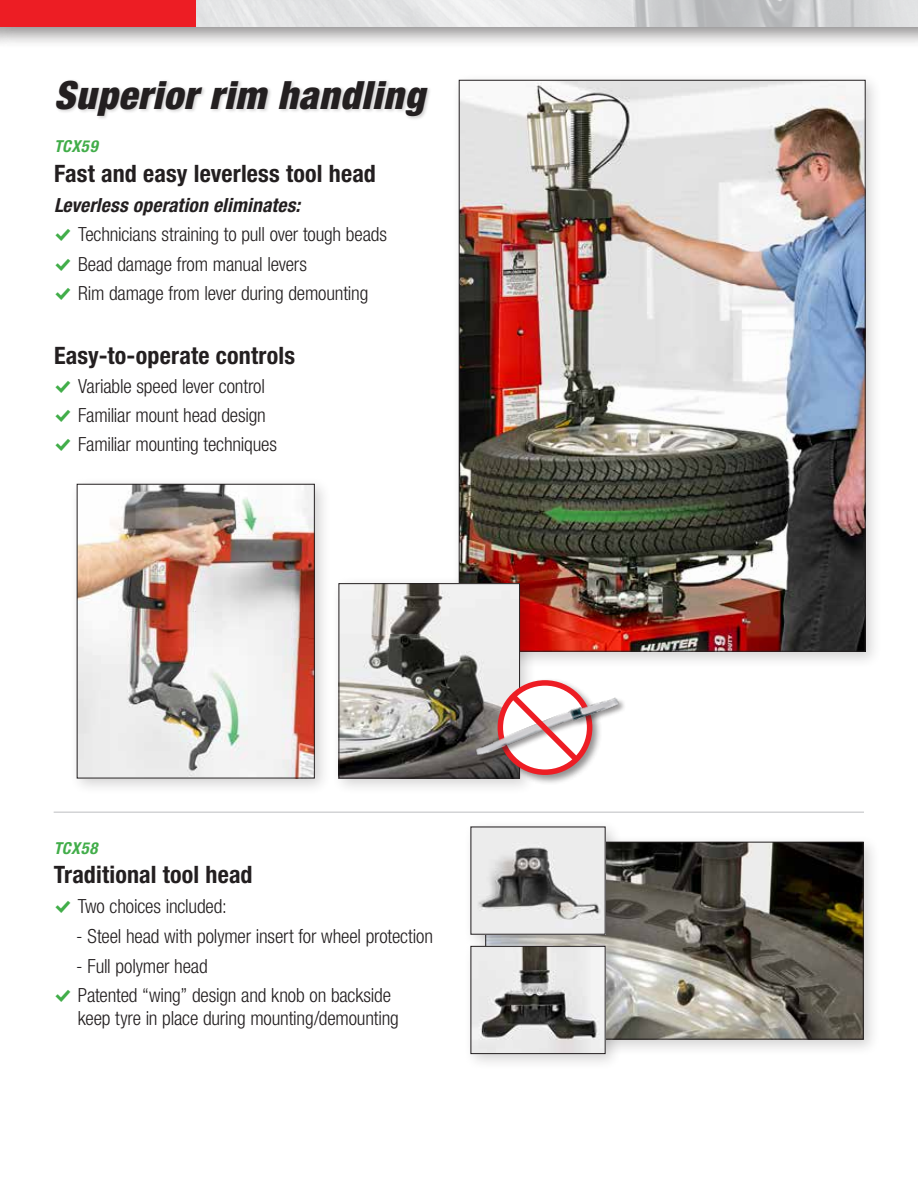
<style>
.page{position:relative;width:918px;height:1188px;background:#fff}
.page>*{position:absolute;margin:0;border:0;box-sizing:border-box;transform-origin:0 0}
.t1{font:italic 900 condensed 39px "Helvetica Neue LT Std";letter-spacing:.025em;color:#231f20}
.t2{font:700 condensed 24px "Helvetica Neue LT Std";letter-spacing:.005em;color:#231f20}
.t3{font:300 condensed 19.5px/29.2px "Helvetica Neue LT Std";letter-spacing:-.01em;color:#231f20}
.t4{font:italic 700 condensed 16.5px "Helvetica Neue LT Std";letter-spacing:.035em;color:#41ad49}
.s1{font-weight:700;font-style:italic}
.s2{font-family:"Modern Pictograms";font-weight:400;font-stretch:normal;font-size:21px;color:#41ad49}
</style>
<div class="page">
<div style="left:452px;top:73px;width:431px;height:595px;background:#231f20;opacity:.2"></div>
<img style="left:461px;top:82px;width:403px;height:568px">
<hr style="left:54px;top:812px;width:810px;height:1px;background:#bcbec0">
<div style="left:55px;top:79px;width:377px;height:42px;background:#231f20;opacity:.2"></div>
<div style="left:70px;top:477px;width:262px;height:318px;background:#231f20;opacity:.2"></div>
<img style="left:79px;top:486px;width:234px;height:290px">
<div style="left:77px;top:484px;width:238px;height:294px;border:1px solid #231f20"></div>
<div style="left:331px;top:576px;width:206px;height:219px;background:#231f20;opacity:.2"></div>
<img style="left:341px;top:585px;width:177px;height:191px">
<div style="left:339px;top:583px;width:181px;height:195px;border:1px solid #231f20"></div>
<img style="left:444px;top:645px;width:200px;height:150px">
<svg style="left:504px;top:688px;width:81px;height:80px"></svg>
<div style="left:478px;top:835px;width:403px;height:222px;background:#231f20;opacity:.2"></div>
<img style="left:622px;top:844px;width:240px;height:194px">
<div style="left:463px;top:939px;width:159px;height:132px;background:#231f20;opacity:.2"></div>
<img style="left:473px;top:951px;width:131px;height:101px">
<div style="left:471px;top:946px;width:135px;height:108px;border:1px solid #231f20"></div>
<div style="left:463px;top:820px;width:159px;height:131px;background:#231f20;opacity:.2"></div>
<img style="left:473px;top:829px;width:131px;height:104px">
<div style="left:0;top:0;width:918px;height:49px;background:#231f20;opacity:.5"></div>
<img style="left:196px;top:0;width:722px;height:27px">
<div style="left:0;top:0;width:16px;height:49px;background:#231f20;opacity:.5"></div>
<div style="left:0;top:0;width:196px;height:27px;background:#ed1d24"></div>
<h1 class="t1" style="left:54px;top:71px;width:372px">Superior rim handling</h1>
<p class="t4" style="left:54px;top:136px;width:45px">TCX59</p>
<p class="t2" style="left:54px;top:159px;width:323px">Fast and easy leverless tool head</p>
<p class="t3" style="left:54px;top:190px;width:334px"><span class="s1">Leverless operation eliminates:<br></span><span class="s2">%</span> Technicians straining to pull over tough beads <span class="s2">%</span> Bead damage from manual levers<br><span class="s2">%</span> Rim damage from lever during demounting</p>
<p class="t2" style="left:54px;top:341px;width:243px">Easy-to-operate controls</p>
<p class="t3" style="left:54px;top:371px;width:224px"><span class="s2">%</span> Variable speed lever control <span class="s2">%</span> Familiar mount head design <span class="s2">%</span> Familiar mounting techniques</p>
<p class="t4" style="left:54px;top:838px;width:45px">TCX58</p>
<p class="t2" style="left:54px;top:860px;width:200px">Traditional tool head</p>
<p class="t3" style="left:54px;top:891px;width:174px"><span class="s2">%</span> Two choices included:</p>
<p class="t3" style="left:76px;top:921px;width:358px">- Steel head with polymer insert for wheel protection</p>
<p class="t3" style="left:54px;top:951px;width:339px;text-indent:22px">- Full polymer head<br><span class="s2">%</span> Patented “wing” design and knob on backside</p>
<p class="t3" style="left:78px;top:1003px;width:323px">keep tyre in place during mounting/demounting</p>
</div>
